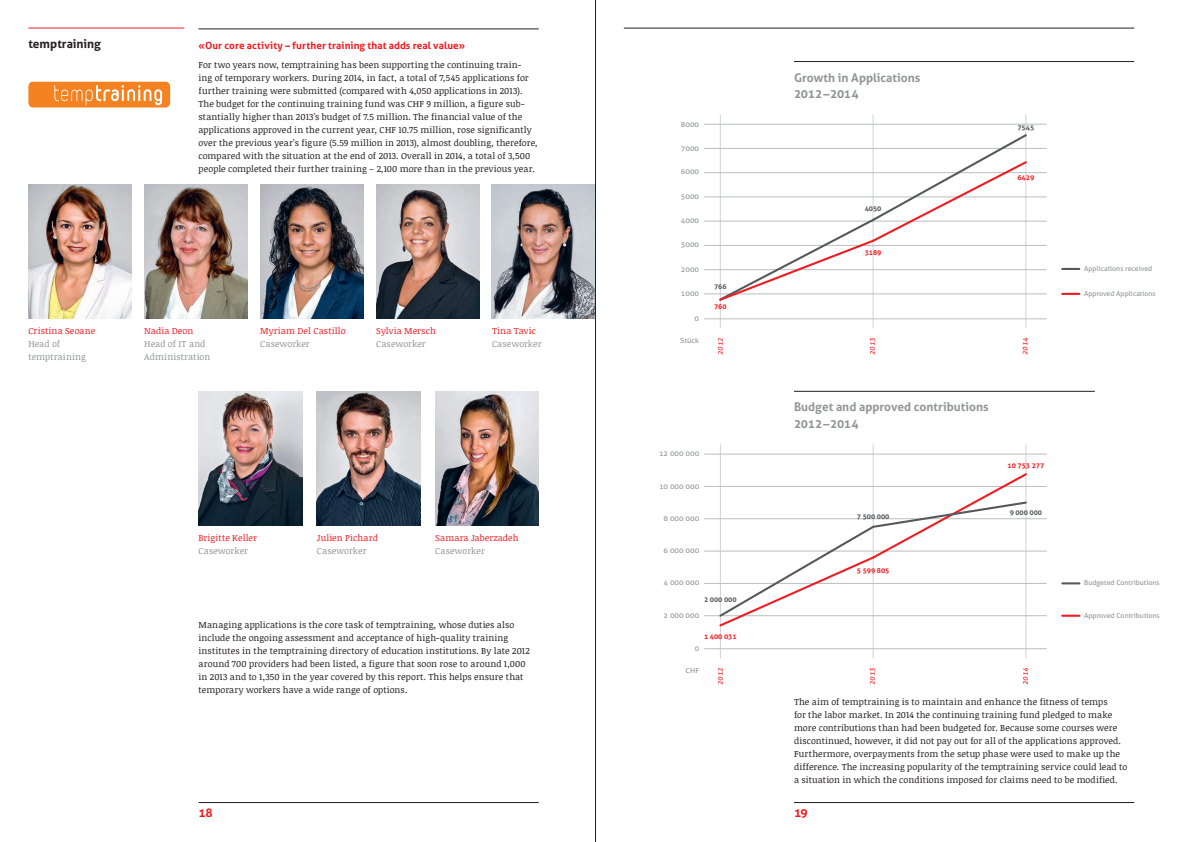
<style>
.page{position:relative;width:1191px;height:842px;background:#fff}
.page>*{position:absolute;margin:0;border:0;box-sizing:border-box;transform-origin:0 0}
.t1{font:700 12px/16.2px "Aller";color:#939598}
.t2{font:700 12px "Aller";letter-spacing:-.005em;color:#231f20}
.t3{font:700 12px "Aller";color:#ee1d23}
.t4{font:700 10px "Aller";letter-spacing:.01em;color:#ee1d23}
.t5{font:9px/13px "Noticia Text";letter-spacing:.01em;color:#231f20}
.t6{font:9px "Noticia Text";letter-spacing:.01em;color:#ee1d23}
.t7{font:9px/13px "Noticia Text";letter-spacing:.01em;color:#939598}
.t8{font:7px "Aller";color:#939598;scale:1.09 1}
.t9{font:7px "Aller";color:#939598}
.t10{font:700 7px "Aller";color:#ee1d23}
.t11{font:700 7px "Aller";color:#57585a}
.t12{font:italic 7px "Aller";color:#ee1d23}
</style>
<div class="page">
<hr style="left:198px;top:802px;width:341px;height:1px;background:#231f20">
<hr style="left:794px;top:802px;width:340px;height:1px;background:#231f20">
<hr style="left:198px;top:29px;width:341px;height:1px;background:#231f20">
<svg style="left:28px;top:82px;width:142px;height:26px;background:#f69441"></svg>
<hr style="left:28px;top:28px;width:156px;height:1px;background:#ee1d23">
<hr style="left:720px;top:115px;width:1px;height:213px;background:#d1d2d4">
<hr style="left:872px;top:115px;width:1px;height:213px;background:#d1d2d4">
<hr style="left:1025px;top:115px;width:1px;height:213px;background:#d1d2d4">
<hr style="left:704px;top:319px;width:342px;height:1px;background:#bcbdc0">
<hr style="left:704px;top:294px;width:342px;height:1px;background:#bcbdc0">
<hr style="left:704px;top:269px;width:342px;height:1px;background:#bcbdc0">
<hr style="left:704px;top:245px;width:342px;height:1px;background:#bcbdc0">
<hr style="left:704px;top:221px;width:342px;height:1px;background:#bcbdc0">
<hr style="left:704px;top:197px;width:342px;height:1px;background:#bcbdc0">
<hr style="left:704px;top:172px;width:342px;height:1px;background:#bcbdc0">
<hr style="left:704px;top:148px;width:342px;height:1px;background:#bcbdc0">
<hr style="left:704px;top:124px;width:342px;height:1px;background:#bcbdc0">
<svg style="left:1062px;top:293px;width:17px;height:2px"></svg>
<svg style="left:1062px;top:268px;width:17px;height:2px"></svg>
<svg style="left:717px;top:132px;width:311px;height:170px"></svg>
<hr style="left:720px;top:444px;width:1px;height:214px;background:#d1d2d4">
<hr style="left:873px;top:444px;width:1px;height:214px;background:#d1d2d4">
<hr style="left:1025px;top:444px;width:1px;height:214px;background:#d1d2d4">
<hr style="left:704px;top:648px;width:342px;height:1px;background:#bcbdc0">
<hr style="left:704px;top:615px;width:342px;height:1px;background:#bcbdc0">
<hr style="left:704px;top:583px;width:342px;height:1px;background:#bcbdc0">
<hr style="left:704px;top:551px;width:342px;height:1px;background:#bcbdc0">
<hr style="left:704px;top:519px;width:342px;height:1px;background:#bcbdc0">
<hr style="left:704px;top:486px;width:342px;height:1px;background:#bcbdc0">
<hr style="left:704px;top:454px;width:342px;height:1px;background:#bcbdc0">
<svg style="left:1062px;top:615px;width:17px;height:2px"></svg>
<svg style="left:1062px;top:582px;width:17px;height:2px"></svg>
<svg style="left:717px;top:471px;width:311px;height:157px"></svg>
<hr style="left:624px;top:28px;width:510px;height:1px;background:#231f20">
<hr style="left:794px;top:61px;width:340px;height:1px;background:#231f20">
<hr style="left:794px;top:391px;width:300px;height:1px;background:#231f20">
<img style="left:28px;top:184px;width:104px;height:135px">
<img style="left:198px;top:391px;width:104px;height:135px">
<img style="left:376px;top:184px;width:103px;height:135px">
<img style="left:317px;top:391px;width:103px;height:135px">
<img style="left:492px;top:184px;width:103px;height:135px">
<img style="left:435px;top:391px;width:104px;height:135px">
<img style="left:144px;top:184px;width:104px;height:135px">
<img style="left:260px;top:184px;width:104px;height:135px">
<hr style="left:595px;top:0;width:1px;height:842px;background:#231f20">
<h1 class="t2" style="left:28px;top:36px;width:74px">temptraining</h1>
<p class="t6" style="left:28px;top:325px;width:68px">Cristina Seoane</p>
<p class="t7" style="left:28px;top:337px;width:59px">Head of temptraining</p>
<p class="t4" style="left:198px;top:39px;width:268px">«Our core activity – further training that adds real value»</p>
<p class="t5" style="left:198px;top:59px;width:341px">For two years now, temptraining has been supporting the continuing train-<br>ing of temporary workers. During 2014, in fact, a total of 7,545 applications for further training were submitted (compared with 4,050 applications in 2013).<br>The budget for the continuing training fund was CHF 9 million, a figure sub&shy;stantially higher than 2013’s budget of 7.5 million. The financial value of the applications approved in the current year, CHF 10.75 million, rose significantly over the previous year’s figure (5.59 million in 2013), almost doubling, therefore, compared with the situation at the end of 2013. Overall in 2014, a total of 3,500 people completed their further training – 2,100 more than in the previous year.</p>
<p class="t6" style="left:144px;top:325px;width:51px">Nadia Deon</p>
<p class="t7" style="left:144px;top:337px;width:67px">Head of IT and<br>Administration</p>
<p class="t6" style="left:260px;top:325px;width:87px">Myriam Del Castillo</p>
<p class="t7" style="left:260px;top:337px;width:51px">Caseworker</p>
<p class="t6" style="left:376px;top:325px;width:61px">Sylvia Mersch</p>
<p class="t7" style="left:376px;top:337px;width:51px">Caseworker</p>
<p class="t6" style="left:492px;top:325px;width:46px">Tina Tavic</p>
<p class="t7" style="left:492px;top:337px;width:51px">Caseworker</p>
<p class="t6" style="left:198px;top:531px;width:60px">Brigitte Keller</p>
<p class="t7" style="left:198px;top:544px;width:51px">Caseworker</p>
<p class="t6" style="left:317px;top:531px;width:63px">Julien Pichard</p>
<p class="t7" style="left:317px;top:544px;width:51px">Caseworker</p>
<p class="t6" style="left:435px;top:531px;width:85px">Samara Jaberzadeh</p>
<p class="t7" style="left:435px;top:544px;width:51px">Caseworker</p>
<p class="t5" style="left:198px;top:617px;width:333px">Managing applications is the core task of temptraining, whose duties also include the ongoing assessment and acceptance of high-quality training institutes in the temptraining directory of education institutions. By late 2012 around 700 providers had been listed, a figure that soon rose to around 1,000 in 2013 and to 1,350 in the year covered by this report. This helps ensure that temporary workers have a wide range of options.</p>
<p class="t8" style="left:681px;top:120px;width:18px">8000</p>
<p class="t8" style="left:681px;top:144px;width:18px">7000</p>
<p class="t8" style="left:681px;top:168px;width:18px">6000</p>
<p class="t8" style="left:681px;top:192px;width:18px">5000</p>
<p class="t8" style="left:681px;top:216px;width:18px">4000</p>
<p class="t8" style="left:681px;top:241px;width:18px">3000</p>
<p class="t8" style="left:681px;top:265px;width:18px">2000</p>
<p class="t8" style="left:681px;top:289px;width:18px">1000</p>
<p class="t8" style="left:694px;top:314px;width:6px">0</p>
<p class="t8" style="left:680px;top:336px;width:19px">Stück</p>
<p class="t11" style="left:714px;top:282px;width:14px">766</p>
<p class="t10" style="left:714px;top:303px;width:14px">760</p>
<h1 class="t1" style="left:794px;top:69px;width:128px">Growth in Applications<br>2012–2014</h1>
<p class="t11" style="left:864px;top:204px;width:18px">4050</p>
<p class="t10" style="left:864px;top:248px;width:18px">3189</p>
<p class="t11" style="left:1017px;top:123px;width:18px">7545</p>
<p class="t10" style="left:1017px;top:173px;width:18px">6429</p>
<p class="t12" style="left:716px;top:355px;width:18px;rotate:-90deg">2012</p>
<p class="t12" style="left:868px;top:355px;width:18px;rotate:-90deg">2013</p>
<p class="t12" style="left:1020px;top:355px;width:18px;rotate:-90deg">2014</p>
<p class="t8" style="left:659px;top:450px;width:38px">12 000 000</p>
<p class="t8" style="left:659px;top:482px;width:38px">10 000 000</p>
<p class="t8" style="left:663px;top:514px;width:34px">8 000 000</p>
<p class="t8" style="left:663px;top:546px;width:34px">6 000 000</p>
<p class="t8" style="left:663px;top:579px;width:34px">4 000 000</p>
<h1 class="t1" style="left:794px;top:399px;width:196px">Budget and approved contributions<br>2012–2014</h1>
<p class="t11" style="left:857px;top:512px;width:34px">7 500 000</p>
<p class="t10" style="left:857px;top:566px;width:34px">5 599 805</p>
<p class="t10" style="left:1007px;top:461px;width:38px">10 753 277</p>
<p class="t11" style="left:1009px;top:508px;width:34px">9 000 000</p>
<p class="t11" style="left:704px;top:595px;width:34px">2 000 000</p>
<p class="t8" style="left:663px;top:611px;width:34px">2 000 000</p>
<p class="t10" style="left:704px;top:632px;width:34px">1 400 031</p>
<p class="t8" style="left:694px;top:644px;width:6px">0</p>
<p class="t8" style="left:685px;top:666px;width:14px">CHF</p>
<p class="t12" style="left:716px;top:685px;width:18px;rotate:-90deg">2012</p>
<p class="t12" style="left:868px;top:685px;width:18px;rotate:-90deg">2013</p>
<p class="t12" style="left:1021px;top:685px;width:18px;rotate:-90deg">2014</p>
<p class="t9" style="left:1084px;top:264px;width:70px">Applications received</p>
<p class="t9" style="left:1084px;top:289px;width:73px">Approved Applications</p>
<p class="t9" style="left:1084px;top:578px;width:77px">Budgeted Contributions</p>
<p class="t9" style="left:1084px;top:611px;width:77px">Approved Contributions</p>
<p class="t5" style="left:794px;top:695px;width:335px">The aim of temptraining is to maintain and enhance the fitness of temps<br>for the labor market. In 2014 the continuing training fund pledged to make more contributions than had been budgeted for. Because some courses were discontinued, however, it did not pay out for all of the applications approved.<br>Furthermore, overpayments from the setup phase were used to make up the difference. The increasing popularity of the temptraining service could lead to a situation in which the conditions imposed for claims need to be modified.</p>
<h1 class="t3" style="left:198px;top:805px;width:16px">18</h1>
<h1 class="t3" style="left:794px;top:805px;width:15px">19</h1>
</div>
